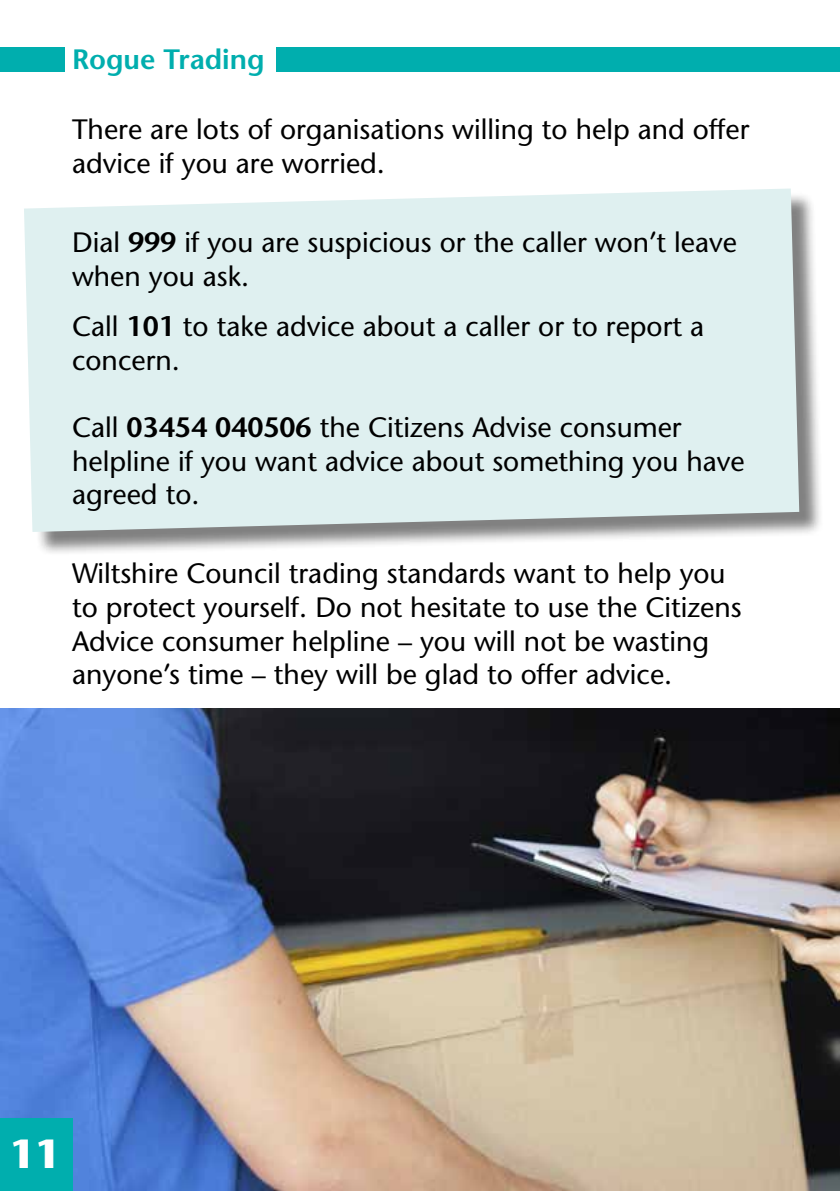
<style>
.page{position:relative;width:840px;height:1191px;background:#fff}
.page>*{position:absolute;margin:0;border:0;box-sizing:border-box;transform-origin:0 0}
.t1{font:700 40px "Stone Sans Std";color:#fff}
.t2{font:500 28px/33.6px "Stone Sans Std";color:#000}
.t3{font:600 28px "Stone Sans Std";color:#00aeae}
.s1{font-weight:600}
</style>
<div class="page">
<div style="left:27px;top:191px;width:796px;height:365px;background:#000;opacity:.5"></div>
<svg style="left:24px;top:188px;width:774px;height:344px;background:#ddeded"></svg>
<img style="left:0;top:709px;width:839px;height:482px">
<div style="left:0;top:1119px;width:72px;height:72px;background:#00aeae"></div>
<div style="left:0;top:48px;width:65px;height:24px;background:#00aeae"></div>
<div style="left:277px;top:48px;width:562px;height:24px;background:#00aeae"></div>
<p class="t3" style="left:72px;top:42px;width:194px">Rogue Trading</p>
<p class="t2" style="left:72px;top:113px;width:678px">There are lots of organisations willing to help and offer advice if you are worried.</p>
<p class="t2" style="left:72px;top:225px;width:666px">Dial <span class="s1">999</span> if you are suspicious or the caller won’t leave when you ask.</p>
<p class="t2" style="left:72px;top:310px;width:633px">Call <span class="s1">101</span> to take advice about a caller or to report a concern.</p>
<p class="t2" style="left:72px;top:410px;width:673px">Call <span class="s1">03454 040506</span> the Citizens Advise consumer helpline if you want advice about something you have agreed to.</p>
<p class="t2" style="left:72px;top:557px;width:670px">Wiltshire Council trading standards want to help you to protect yourself. Do not hesitate to use the Citizens Advice consumer helpline – you will not be wasting anyone’s time – they will be glad to offer advice.</p>
<h1 class="t1" style="left:10px;top:1129px;width:52px">11</h1>
</div>
